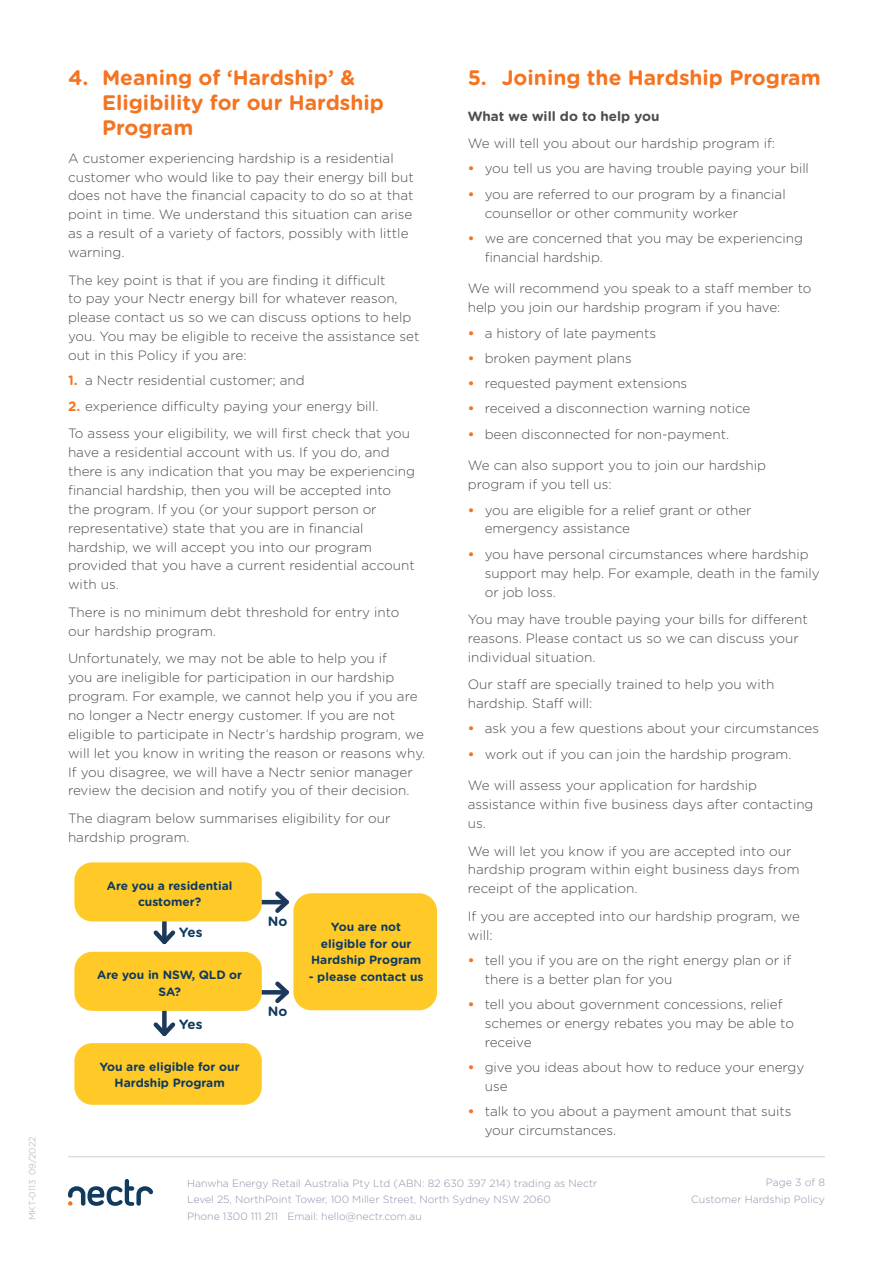
<style>
.page{position:relative;width:893px;height:1263px;background:#fff}
.page>*{position:absolute;margin:0;border:0;box-sizing:border-box;transform-origin:0 0}
.t1{font:700 21px/25.2px "Gotham Rounded";color:#f47421}
.t2{font:300 13.5px/18.9px "Gotham Rounded";color:#4d4d4f}
.t3{font:700 13.5px "Gotham Rounded";color:#4d4d4f}
.t4{font:700 13.5px "Gotham Rounded";color:#103a5e}
.t5{font:700 12px/16.5px "Gotham Rounded";color:#103a5e;text-align:center}
.t6{font:300 10.5px/16.5px "Gotham Rounded";color:#8e92a8}
.t7{font:300 9px "Gotham Rounded";color:#a7a9ac}
.s1{font-weight:700;color:#f47421}
</style>
<div class="page">
<hr style="left:68px;top:1156px;width:757px;height:1px;background:#dedddc">
<svg style="left:68px;top:1179px;width:85px;height:27px"></svg>
<hr style="left:253px;top:900px;width:34px;height:4px;background:#1c395b">
<svg style="left:271px;top:891px;width:18px;height:22px"></svg>
<svg style="left:262px;top:990px;width:9px;height:4px"></svg>
<svg style="left:271px;top:981px;width:18px;height:23px"></svg>
<svg style="left:162px;top:921px;width:5px;height:5px"></svg>
<svg style="left:153px;top:926px;width:23px;height:19px"></svg>
<div style="left:162px;top:1000px;width:5px;height:34px;background:#1c395b"></div>
<svg style="left:153px;top:1018px;width:23px;height:19px"></svg>
<div style="left:293px;top:893px;width:144px;height:117px;background:#ffca28;border-radius:18px"></div>
<div style="left:74px;top:862px;width:188px;height:59px;background:#ffca28;border-radius:18px"></div>
<div style="left:74px;top:952px;width:188px;height:59px;background:#ffca28;border-radius:18px"></div>
<div style="left:74px;top:1043px;width:188px;height:62px;background:#ffca28;border-radius:18px"></div>
<p class="t7" style="left:26px;top:1220px;width:85px;rotate:-90deg">MKT-0113 09/2022</p>
<h1 class="t1" style="left:102px;top:64px;width:284px;text-indent:-34px">4. Meaning of ‘Hardship’ &amp;<br>Eligibility for our Hardship<br>Program</h1>
<p class="t2" style="left:68px;top:148px;width:347px">A customer experiencing hardship is a residential customer who would like to pay their energy bill but does not have the financial capacity to do so at that point in time. We understand this situation can arise as a result of a variety of factors, possibly with little warning.</p>
<p class="t2" style="left:68px;top:270px;width:353px">The key point is that if you are finding it difficult<br>to pay your Nectr energy bill for whatever reason, please contact us so we can discuss options to help you. You may be eligible to receive the assistance set out in this Policy if you are:</p>
<p class="t2" style="left:68px;top:371px;width:238px"><span class="s1">1.</span> a Nectr residential customer; and</p>
<p class="t2" style="left:68px;top:392px;width:344px;line-height:27.5px"><span class="s1">2.</span> experience difficulty paying your energy bill.<br>To assess your eligibility, we will first check that you</p>
<p class="t2" style="left:68px;top:442px;width:349px">have a residential account with us. If you do, and there is any indication that you may be experiencing financial hardship, then you will be accepted into the program. If you (or your support person or representative) state that you are in financial hardship, we will accept you into our program provided that you have a current residential account with us.</p>
<p class="t2" style="left:68px;top:602px;width:333px">There is no minimum debt threshold for entry into our hardship program.</p>
<p class="t2" style="left:68px;top:648px;width:359px">Unfortunately, we may not be able to help you if<br>you are ineligible for participation in our hardship program. For example, we cannot help you if you are no longer a Nectr energy customer. If you are not eligible to participate in Nectr’s hardship program, we will let you know in writing the reason or reasons why.<br>If you disagree, we will have a Nectr senior manager review the decision and notify you of their decision.</p>
<p class="t2" style="left:68px;top:808px;width:324px">The diagram below summarises eligibility for our hardship program.</p>
<p class="t5" style="left:107px;top:877px;width:127px">Are you a residential customer?</p>
<p class="t4" style="left:179px;top:922px;width:25px">Yes</p>
<p class="t5" style="left:97px;top:966px;width:147px">Are you in NSW, QLD or<br>SA?</p>
<p class="t4" style="left:179px;top:1014px;width:25px">Yes</p>
<p class="t5" style="left:100px;top:1057px;width:141px">You are eligible for our<br>Hardship Program</p>
<p class="t4" style="left:268px;top:911px;width:21px">No</p>
<p class="t4" style="left:268px;top:1001px;width:21px">No</p>
<p class="t5" style="left:311px;top:918px;width:112px">You are not eligible for our<br>Hardship Program</p>
<p class="t5" style="left:309px;top:968px;width:116px">- please contact us</p>
<h1 class="t1" style="left:468px;top:64px;width:354px">5. Joining the Hardship Program</h1>
<p class="t3" style="left:468px;top:106px;width:193px">What we will do to help you</p>
<p class="t2" style="left:468px;top:133px;width:309px">We will tell you about our hardship program if:</p>
<p class="t2" style="left:468px;top:159px;width:343px"><span class="s1">•</span> you tell us you are having trouble paying your bill</p>
<p class="t2" style="left:485px;top:184px;width:302px;text-indent:-17px"><span class="s1">•</span> you are referred to our program by a financial counsellor or other community worker</p>
<p class="t2" style="left:485px;top:228px;width:320px;text-indent:-17px"><span class="s1">•</span> we are concerned that you may be experiencing financial hardship.</p>
<p class="t2" style="left:468px;top:279px;width:345px">We will recommend you speak to a staff member to help you join our hardship program if you have:</p>
<p class="t2" style="left:468px;top:323px;width:190px"><span class="s1">•</span> a history of late payments</p>
<p class="t2" style="left:468px;top:348px;width:166px"><span class="s1">•</span> broken payment plans</p>
<p class="t2" style="left:468px;top:373px;width:221px"><span class="s1">•</span> requested payment extensions</p>
<p class="t2" style="left:468px;top:399px;width:284px"><span class="s1">•</span> received a disconnection warning notice</p>
<p class="t2" style="left:468px;top:424px;width:263px"><span class="s1">•</span> been disconnected for non-payment.</p>
<p class="t2" style="left:468px;top:455px;width:300px">We can also support you to join our hardship program if you tell us:</p>
<p class="t2" style="left:485px;top:500px;width:268px;text-indent:-17px"><span class="s1">•</span> you are eligible for a relief grant or other emergency assistance</p>
<p class="t2" style="left:485px;top:544px;width:336px;text-indent:-17px"><span class="s1">•</span> you have personal circumstances where hardship support may help. For example, death in the family or job loss.</p>
<p class="t2" style="left:468px;top:609px;width:342px">You may have trouble paying your bills for different reasons. Please contact us so we can discuss your individual situation.</p>
<p class="t2" style="left:468px;top:674px;width:308px">Our staff are specially trained to help you with hardship. Staff will:</p>
<p class="t2" style="left:468px;top:718px;width:353px"><span class="s1">•</span> ask you a few questions about your circumstances</p>
<p class="t2" style="left:468px;top:744px;width:325px"><span class="s1">•</span> work out if you can join the hardship program.</p>
<p class="t2" style="left:468px;top:775px;width:347px">We will assess your application for hardship assistance within five business days after contacting us.</p>
<p class="t2" style="left:468px;top:841px;width:333px">We will let you know if you are accepted into our hardship program within eight business days from receipt of the application.</p>
<p class="t2" style="left:468px;top:906px;width:334px">If you are accepted into our hardship program, we will:</p>
<p class="t2" style="left:485px;top:950px;width:308px;text-indent:-17px"><span class="s1">•</span> tell you if you are on the right energy plan or if there is a better plan for you</p>
<p class="t2" style="left:485px;top:994px;width:311px;text-indent:-17px"><span class="s1">•</span> tell you about government concessions, relief schemes or energy rebates you may be able to receive</p>
<p class="t2" style="left:485px;top:1057px;width:321px;text-indent:-17px"><span class="s1">•</span> give you ideas about how to reduce your energy use</p>
<p class="t2" style="left:485px;top:1101px;width:308px;text-indent:-17px"><span class="s1">•</span> talk to you about a payment amount that suits your circumstances.</p>
<p class="t6" style="left:187px;top:1174px;width:412px">Hanwha Energy Retail Australia Pty Ltd (ABN: 82 630 397 214) trading as Nectr<br>Level 25, NorthPoint Tower, 100 Miller Street, North Sydney NSW 2060</p>
<p class="t6" style="left:187px;top:1207px;width:236px">Phone 1300 111 211 Email: hello@nectr.com.au</p>
<p class="t6" style="left:691px;top:1174px;width:135px;text-align:right">Page 3 of 8<br>Customer Hardship Policy</p>
</div>
